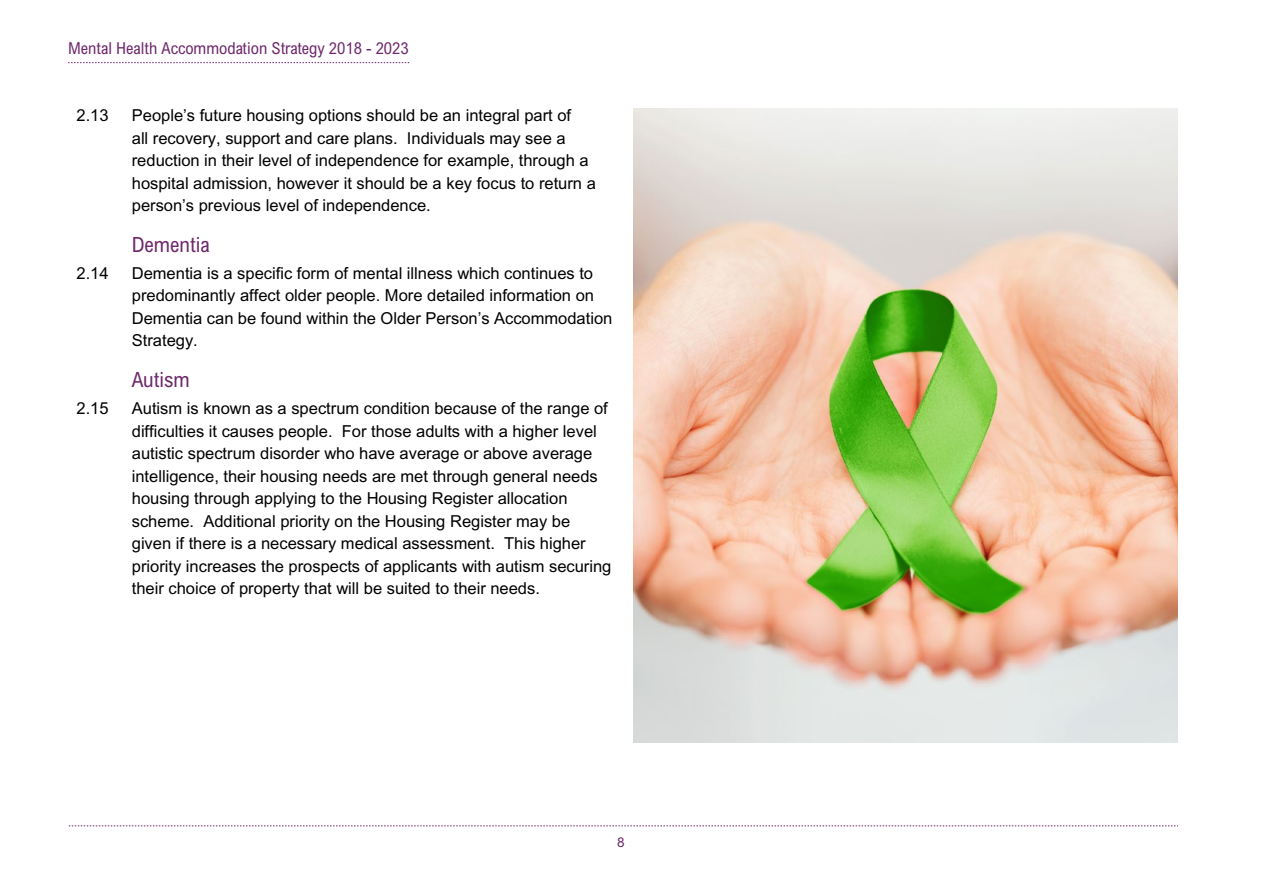
<style>
.page{position:relative;width:1263px;height:893px;background:#fff}
.page>*{position:absolute;margin:0;border:0;box-sizing:border-box;transform-origin:0 0}
.t1{font:condensed 21px "Arial";color:#6d276a}
.t2{font:16.5px/22.5px "Arial";color:#000}
.t3{font:condensed 16.5px "Arial";color:#6d276a}
.t4{font:13.5px "Arial";color:#6d276a}
</style>
<div class="page">
<svg style="left:69px;top:826px;width:1109px;height:1px"></svg>
<svg style="left:68px;top:62px;width:341px;height:1px"></svg>
<img style="left:634px;top:108px;width:544px;height:634px">
<p class="t3" style="left:68px;top:38px;width:342px">Mental Health Accommodation Strategy 2018 - 2023</p>
<p class="t2" style="left:77px;top:104px;width:34px">2.13</p>
<p class="t2" style="left:132px;top:104px;width:466px">People’s future housing options should be an integral part of<br>all recovery, support and care plans. Individuals may see a reduction in their level of independence for example, through a hospital admission, however it should be a key focus to return a person’s previous level of independence.</p>
<p class="t1" style="left:132px;top:232px;width:80px">Dementia</p>
<p class="t2" style="left:77px;top:262px;width:34px">2.14</p>
<p class="t2" style="left:132px;top:262px;width:482px">Dementia is a specific form of mental illness which continues to predominantly affect older people. More detailed information on Dementia can be found within the Older Person’s Accommodation Strategy.</p>
<p class="t1" style="left:132px;top:367px;width:60px">Autism</p>
<p class="t2" style="left:77px;top:397px;width:34px">2.15</p>
<p class="t2" style="left:132px;top:397px;width:481px">Autism is known as a spectrum condition because of the range of difficulties it causes people. For those adults with a higher level autistic spectrum disorder who have average or above average intelligence, their housing needs are met through general needs housing through applying to the Housing Register allocation scheme. Additional priority on the Housing Register may be given if there is a necessary medical assessment. This higher priority increases the prospects of applicants with autism securing their choice of property that will be suited to their needs.</p>
<p class="t4" style="left:617px;top:835px;width:9px">8</p>
</div>
